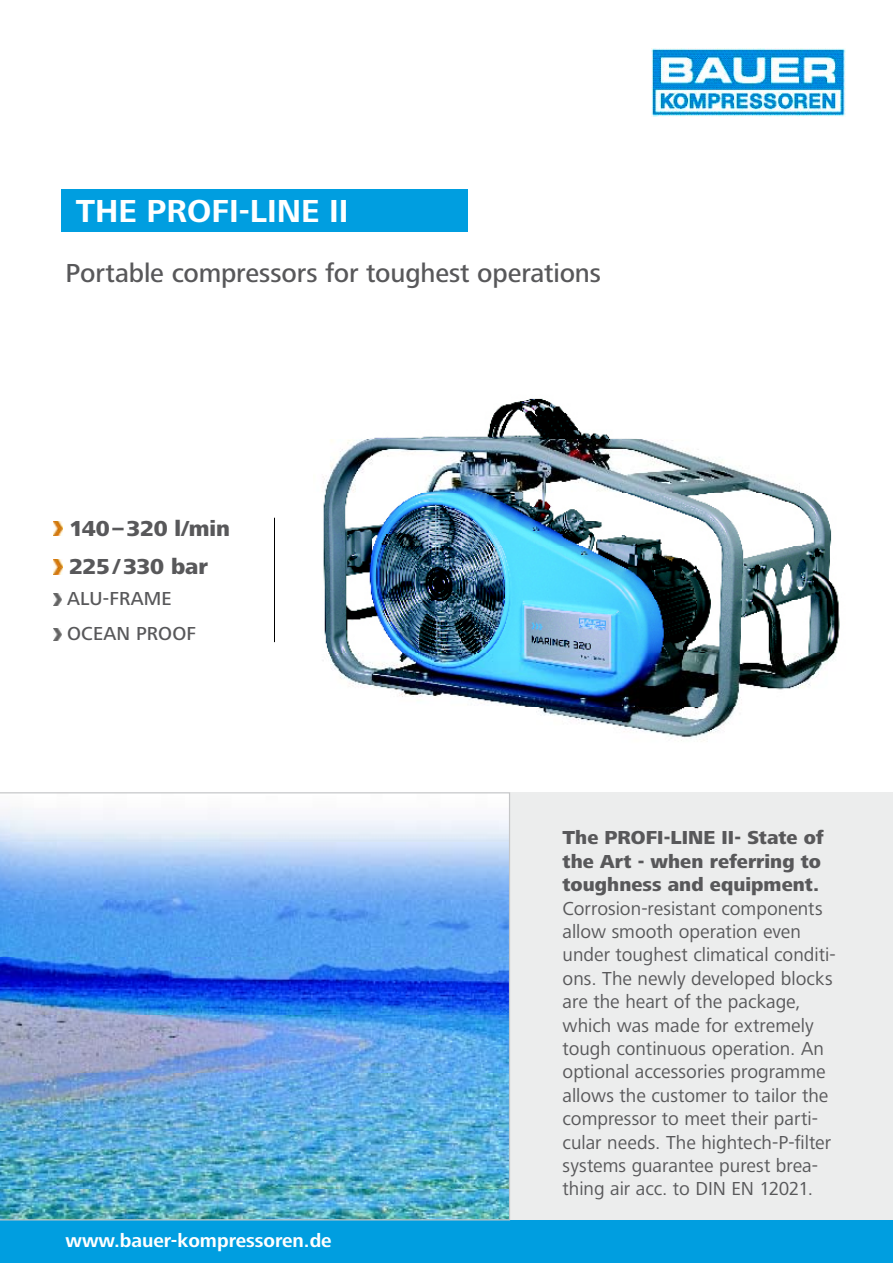
<style>
.page{position:relative;width:893px;height:1263px;background:#fff}
.page>*{position:absolute;margin:0;border:0;box-sizing:border-box;transform-origin:0 0}
.t1{font:700 33px "Frutiger Next LT";color:#fff}
.t2{font:500 27px "Frutiger Next LT";letter-spacing:-.005em;color:#58585a}
.t3{font:800 22.5px/38.5px "Frutiger Next LT";letter-spacing:-.015em;color:#58585a}
.t4{font:19.5px/23.4px "Frutiger Next LT";color:#58585a}
.t5{font:800 19.5px/23.4px "Frutiger Next LT";color:#58585a}
.t6{font:700 19.5px "Frutiger Next LT";color:#fff}
.t7{font:500 19.5px/35px "Frutiger Next LT";letter-spacing:.01em;color:#58585a}
</style>
<div class="page">
<div style="left:0;top:792px;width:892px;height:471px;background:#eceded"></div>
<div style="left:0;top:1220px;width:892px;height:43px;background:#009ee0"></div>
<div style="left:62px;top:189px;width:406px;height:43px;background:#009ee0"></div>
<img style="left:651px;top:48px;width:194px;height:68px">
<img style="left:0;top:792px;width:510px;height:428px">
<img style="left:323px;top:398px;width:517px;height:343px">
<img style="left:54px;top:521px;width:8px;height:15px">
<img style="left:54px;top:560px;width:8px;height:14px">
<svg style="left:54px;top:593px;width:7px;height:12px"></svg>
<svg style="left:54px;top:628px;width:7px;height:12px"></svg>
<hr style="left:274px;top:518px;width:1px;height:124px;background:#000">
<h1 class="t1" style="left:76px;top:192px;width:274px">THE PROFI-LINE II</h1>
<h2 class="t2" style="left:66px;top:258px;width:537px">Portable compressors for toughest operations</h2>
<p class="t3" style="left:69px;top:509px;width:163px">140–320 l/min<br>225/330 bar</p>
<p class="t7" style="left:67px;top:581px;width:131px">ALU-FRAME<br>OCEAN PROOF</p>
<p class="t6" style="left:66px;top:1230px;width:268px">www.bauer-kompressoren.de</p>
<p class="t5" style="left:563px;top:826px;width:263px">The PROFI-LINE II- State of the Art - when referring to toughness and equipment.</p>
<p class="t4" style="left:563px;top:896px;width:275px">Corrosion-resistant components allow smooth operation even under toughest climatical conditi&shy;ons. The newly developed blocks are the heart of the package, which was made for extremely tough continuous operation. An optional accessories programme allows the customer to tailor the compressor to meet their parti&shy;cular needs. The hightech-P-filter systems guarantee purest brea&shy;thing air acc. to DIN EN 12021.</p>
</div>
